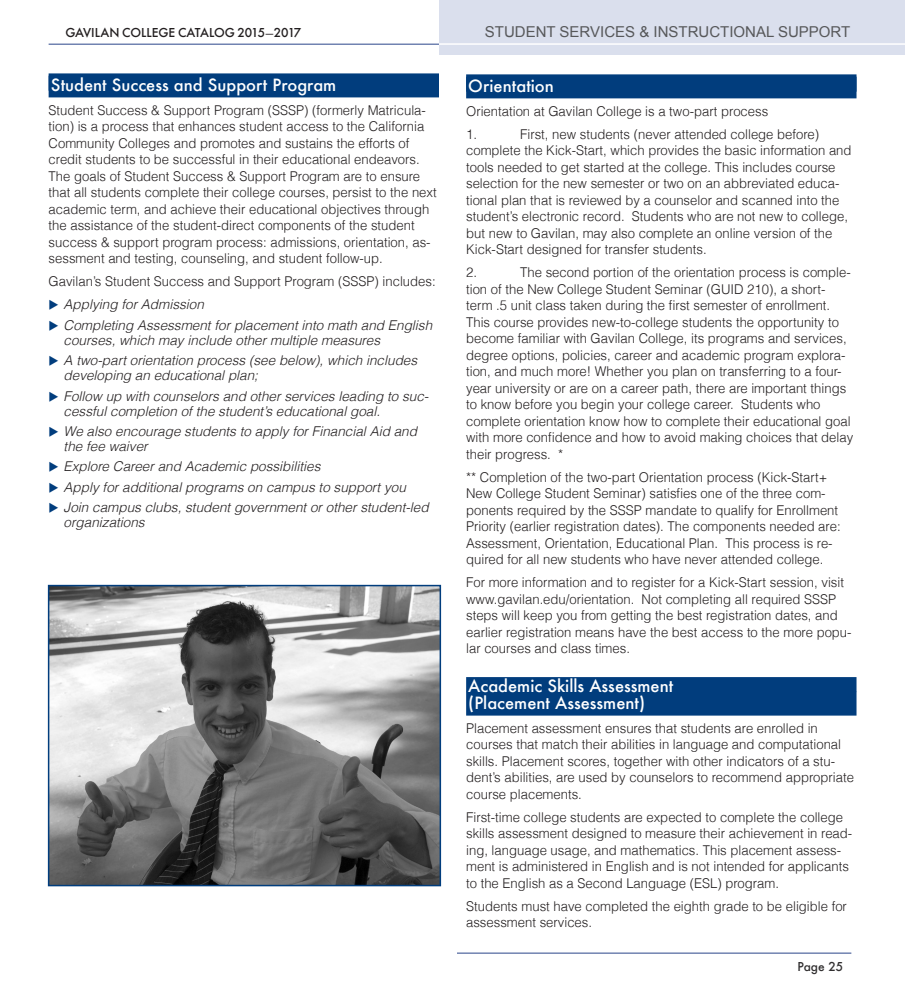
<style>
.page{position:relative;width:905px;height:999px;background:#fff}
.page>*{position:absolute;margin:0;border:0;box-sizing:border-box;transform-origin:0 0}
.SUB_Headline_color_1{font:500 16.5px/16.8px "Futura";color:#fff}
.t1{font:15px "Arial";color:#57585a}
.body_text{font:300 13.5px/16.5px "Helvetica";color:#231f20}
.t2{font:italic 300 13.5px/15px "Helvetica";color:#231f20}
.t3{font:500 12px "Futura";letter-spacing:-.005em;color:#231f20}
.t4{font:500 12px "Futura";color:#312f30}
.s1{font-family:"Minion Pro";font-weight:700;font-stretch:condensed}
</style>
<div class="page">
<hr style="left:49px;top:44px;width:807px;height:1px;background:#7183b1">
<hr style="left:57px;top:952px;width:794px;height:2px;background:#7183b1">
<div style="left:439px;top:0;width:465px;height:55px;background:#dadfed"></div>
<hr style="left:439px;top:43px;width:465px;height:2px;background:#fff">
<div style="left:0;top:444px;width:456px;height:555px;background:#fff"></div>
<div style="left:49px;top:73px;width:390px;height:24px;background:#013d7d"></div>
<div style="left:466px;top:74px;width:390px;height:24px;background:#013d7d"></div>
<div style="left:466px;top:677px;width:390px;height:15px;background:#013d7d"></div>
<div style="left:466px;top:692px;width:390px;height:24px;background:#013d7d"></div>
<img style="left:51px;top:588px;width:387px;height:295px">
<div style="left:48px;top:585px;width:393px;height:301px;border:2px solid #013d7d"></div>
<p class="t3" style="left:65px;top:24px;width:237px">GAVILAN COLLEGE CATALOG 2015<span class="s1">-</span>2017</p>
<p class="t1" style="left:485px;top:21px;width:367px">STUDENT SERVICES &amp; INSTRUCTIONAL SUPPORT</p>
<p class="SUB_Headline_color_1" style="left:51px;top:76px;width:287px">Student Success and Support Program</p>
<p class="body_text" style="left:49px;top:101px;width:389px">Student Success &amp; Support Program (SSSP) (formerly Matricula&shy;tion) is a process that enhances student access to the California Community Colleges and promotes and sustains the efforts of credit students to be successful in their educational endeavors.<br>The goals of Student Success &amp; Support Program are to ensure that all students complete their college courses, persist to the next academic term, and achieve their educational objectives through the assistance of the student-direct components of the student success &amp; support program process: admissions, orientation, as&shy;sessment and testing, counseling, and student follow-up.</p>
<p class="body_text" style="left:49px;top:273px;width:388px">Gavilan’s Student Success and Support Program (SSSP) includes:</p>
<p class="t2" style="left:64px;top:297px;width:142px">Applying for Admission</p>
<p class="t2" style="left:64px;top:317px;width:370px">Completing Assessment for placement into math and English courses, which may include other multiple measures</p>
<p class="t2" style="left:64px;top:353px;width:355px">A two-part orientation process (see below), which includes developing an educational plan;</p>
<p class="t2" style="left:64px;top:388px;width:366px">Follow up with counselors and other services leading to suc&shy;cessful completion of the student’s educational goal.</p>
<p class="t2" style="left:64px;top:423px;width:355px">We also encourage students to apply for Financial Aid and the fee waiver</p>
<p class="t2" style="left:64px;top:459px;width:258px">Explore Career and Academic possibilities</p>
<p class="t2" style="left:64px;top:479px;width:344px">Apply for additional programs on campus to support you</p>
<p class="t2" style="left:64px;top:500px;width:366px">Join campus clubs, student government or other student-led organizations</p>
<p class="SUB_Headline_color_1" style="left:468px;top:77px;width:87px">Orientation</p>
<p class="body_text" style="left:466px;top:102px;width:304px">Orientation at Gavilan College is a two-part process</p>
<p class="body_text" style="left:466px;top:125px;width:12px">1.</p>
<p class="body_text" style="left:466px;top:125px;width:387px;text-indent:54px">First, new students (never attended college before) complete the Kick-Start, which provides the basic information and tools needed to get started at the college. This includes course selection for the new semester or two on an abbreviated educa&shy;tional plan that is reviewed by a counselor and scanned into the student’s electronic record. Students who are not new to college, but new to Gavilan, may also complete an online version of the Kick-Start designed for transfer students.</p>
<p class="body_text" style="left:466px;top:264px;width:12px">2.</p>
<p class="body_text" style="left:466px;top:264px;width:388px;text-indent:54px">The second portion of the orientation process is comple&shy;tion of the New College Student Seminar (GUID 210), a short&shy;term .5 unit class taken during the first semester of enrollment.<br>This course provides new-to-college students the opportunity to become familiar with Gavilan College, its programs and services, degree options, policies, career and academic program explora&shy;tion, and much more! Whether you plan on transferring to a four&shy;year university or are on a career path, there are important things to know before you begin your college career. Students who complete orientation know how to complete their educational goal with more confidence and how to avoid making choices that delay their progress. *</p>
<p class="body_text" style="left:466px;top:468px;width:376px">** Completion of the two-part Orientation process (Kick-Start+ New College Student Seminar) satisfies one of the three com&shy;ponents required by the SSSP mandate to qualify for Enrollment Priority (earlier registration dates). The components needed are:<br>Assessment, Orientation, Educational Plan. This process is re&shy;quired for all new students who have never attended college.</p>
<p class="body_text" style="left:466px;top:573px;width:387px">For more information and to register for a Kick-Start session, visit www.gavilan.edu/orientation. Not completing all required SSSP steps will keep you from getting the best registration dates, and earlier registration means have the best access to the more popu&shy;lar courses and class times.</p>
<p class="SUB_Headline_color_1" style="left:468px;top:677px;width:206px">Academic Skills Assessment (Placement Assessment)</p>
<p class="body_text" style="left:466px;top:719px;width:389px">Placement assessment ensures that students are enrolled in courses that match their abilities in language and computational skills. Placement scores, together with other indicators of a stu&shy;dent’s abilities, are used by counselors to recommend appropriate course placements.</p>
<p class="body_text" style="left:466px;top:808px;width:387px">First-time college students are expected to complete the college skills assessment designed to measure their achievement in read&shy;ing, language usage, and mathematics. This placement assess&shy;ment is administered in English and is not intended for applicants to the English as a Second Language (ESL) program.</p>
<p class="body_text" style="left:466px;top:897px;width:382px">Students must have completed the eighth grade to be eligible for assessment services.</p>
<p class="t4" style="left:797px;top:958px;width:47px">Page 25</p>
</div>
